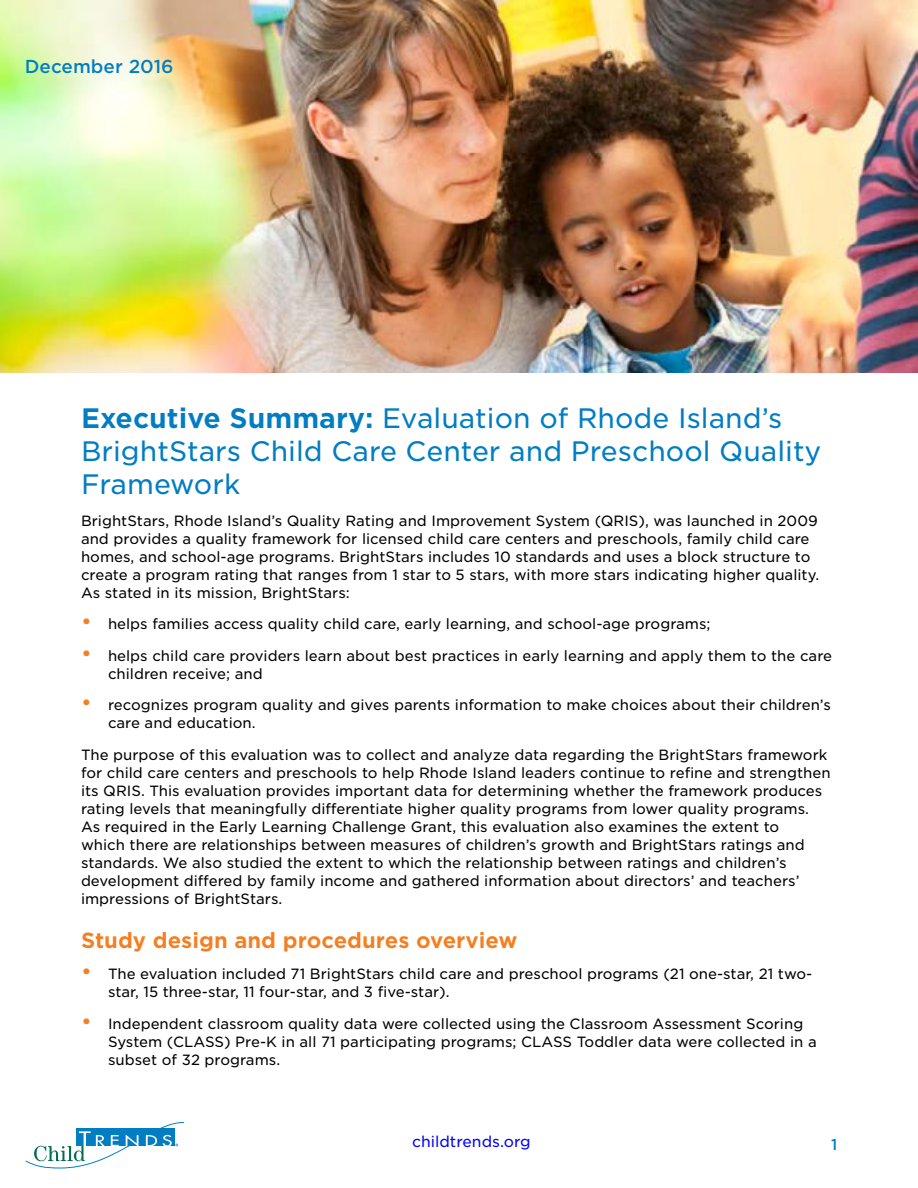
<style>
.page{position:relative;width:918px;height:1188px;background:#fff}
.page>*{position:absolute;margin:0;border:0;box-sizing:border-box;transform-origin:0 0}
.t1{font:27px/33px "Gotham S Sm";color:#007dc3}
.t2{font:700 21px "Gotham S Sm";color:#f57e20}
.t3{font:500 18px "Gotham S Sm";color:#007dc3}
.t4{font:15px "Gotham S Sm";color:#00f}
.t5{font:500 15px "Gotham S Sm";color:#007dc3}
.t6{font:14.25px/18px "Gotham S Sm";color:#000}
.s1{font-weight:700}
.s2{font-size:21px;color:#f57e20}
</style>
<div class="page">
<svg style="left:26px;top:1122px;width:158px;height:47px"></svg>
<img style="left:0;top:0;width:918px;height:373px">
<p class="t3" style="left:25px;top:54px;width:150px">December 2016</p>
<h1 class="t1" style="left:81px;top:401px;width:742px"><span class="s1">Executive Summary:</span> Evaluation of Rhode Island’s<br>BrightStars Child Care Center and Preschool Quality<br>Framework</h1>
<p class="t6" style="left:81px;top:511px;width:740px">BrightStars, Rhode Island’s Quality Rating and Improvement System (QRIS), was launched in 2009 and provides a quality framework for licensed child care centers and preschools, family child care homes, and school-age programs. BrightStars includes 10 standards and uses a block structure to create a program rating that ranges from 1 star to 5 stars, with more stars indicating higher quality.<br>As stated in its mission, BrightStars:</p>
<p class="t6" style="left:81px;top:615px;width:631px"><span class="s2">•</span> helps families access quality child care, early learning, and school-age programs;</p>
<p class="t6" style="left:108px;top:646px;width:726px;text-indent:-27px"><span class="s2">•</span> helps child care providers learn about best practices in early learning and apply them to the care children receive; and</p>
<p class="t6" style="left:108px;top:696px;width:724px;text-indent:-27px"><span class="s2">•</span> recognizes program quality and gives parents information to make choices about their children’s care and education.</p>
<p class="t6" style="left:81px;top:745px;width:751px">The purpose of this evaluation was to collect and analyze data regarding the BrightStars framework for child care centers and preschools to help Rhode Island leaders continue to refine and strengthen its QRIS. This evaluation provides important data for determining whether the framework produces rating levels that meaningfully differentiate higher quality programs from lower quality programs.<br>As required in the Early Learning Challenge Grant, this evaluation also examines the extent to<br>which there are relationships between measures of children’s growth and BrightStars ratings and standards. We also studied the extent to which the relationship between ratings and children’s development differed by family income and gathered information about directors’ and teachers’ impressions of BrightStars.</p>
<h2 class="t2" style="left:81px;top:926px;width:438px">Study design and procedures overview</h2>
<p class="t6" style="left:108px;top:965px;width:706px;text-indent:-27px"><span class="s2">•</span> The evaluation included 71 BrightStars child care and preschool programs (21 one-star, 21 two&shy;star, 15 three-star, 11 four-star, and 3 five-star).</p>
<p class="t6" style="left:108px;top:1014px;width:710px;text-indent:-27px"><span class="s2">•</span> Independent classroom quality data were collected using the Classroom Assessment Scoring<br>System (CLASS) Pre-K in all 71 participating programs; CLASS Toddler data were collected in a subset of 32 programs.</p>
<p class="t4" style="left:412px;top:1132px;width:120px">childtrends.org</p>
<p class="t5" style="left:831px;top:1134px;width:8px">1</p>
</div>
